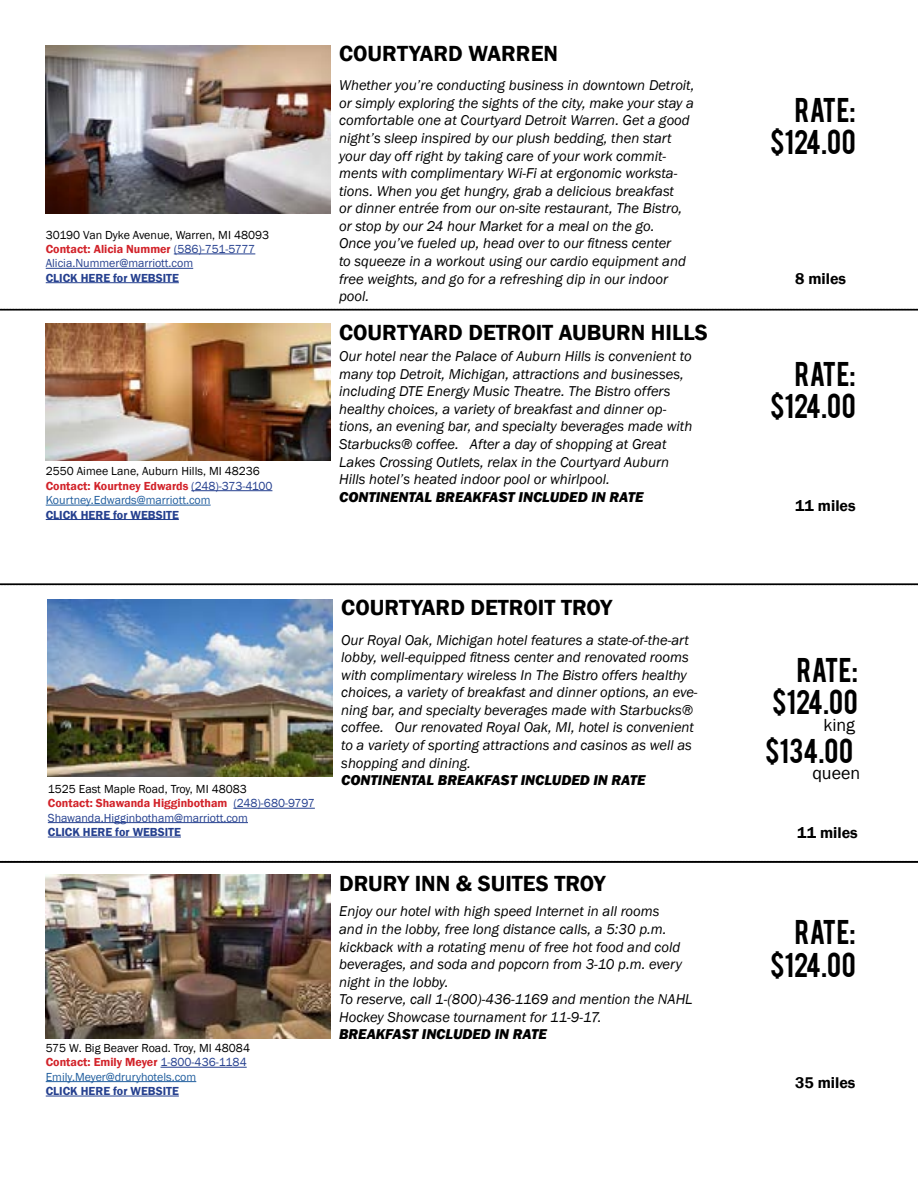
<style>
.page{position:relative;width:918px;height:1188px;background:#fff}
.page>*{position:absolute;margin:0;border:0;box-sizing:border-box;transform-origin:0 0}
.t1{font:27px/32.4px "Bebas";letter-spacing:.015em;color:#000;text-align:right}
.t2{font:600 22.5px "Franklin Gothic";color:#000}
.t3{font:18px "Franklin Gothic";color:#000}
.t4{font:600 16.05px "Franklin Gothic";color:#000}
.t5{font:italic 14.7px/17.5px "Franklin Gothic";color:#000101}
.t6{font:italic 800 14.7px "Franklin Gothic";color:#000}
.t7{font:12px/14.4px "Franklin Gothic";color:#25408f}
.t8{font:12px/14.4px "Franklin Gothic";color:#000}
.t9{font:600 12px "Franklin Gothic";color:#25408f}
.s1{color:#000}
.s2{font-weight:600;color:#d2232a}
.s3{color:#25408f}
.s4{color:#215e9e}
</style>
<div class="page">
<img style="left:46px;top:875px;width:284px;height:164px">
<hr style="left:161px;top:1067px;width:86px;height:1px;background:#25408f">
<hr style="left:46px;top:1081px;width:150px;height:1px;background:#215e9e">
<hr style="left:46px;top:1096px;width:133px;height:1px;background:#25408f">
<img style="left:48px;top:599px;width:284px;height:178px">
<hr style="left:233px;top:808px;width:82px;height:1px;background:#25408f">
<hr style="left:48px;top:822px;width:200px;height:1px;background:#25408f">
<hr style="left:48px;top:837px;width:133px;height:1px;background:#25408f">
<svg style="left:0;top:309px;width:918px;height:2px;background:#383838"></svg>
<svg style="left:0;top:583px;width:918px;height:2px;background:#2f2f2f"></svg>
<svg style="left:0;top:861px;width:918px;height:2px;background:#101010"></svg>
<img style="left:46px;top:324px;width:284px;height:137px">
<hr style="left:191px;top:490px;width:81px;height:1px;background:#25408f">
<hr style="left:46px;top:505px;width:165px;height:1px;background:#215e9e">
<hr style="left:46px;top:519px;width:133px;height:1px;background:#25408f">
<img style="left:46px;top:45px;width:284px;height:168px">
<hr style="left:174px;top:254px;width:81px;height:1px;background:#25408f">
<hr style="left:46px;top:268px;width:147px;height:1px;background:#25408f">
<hr style="left:46px;top:282px;width:133px;height:1px;background:#25408f">
<h2 class="t2" style="left:339px;top:39px;width:220px">COURTYARD WARREN</h2>
<p class="t5" style="left:339px;top:77px;width:357px">Whether you’re conducting business in downtown Detroit, or simply exploring the sights of the city, make your stay a comfortable one at Courtyard Detroit Warren. Get a good night’s sleep inspired by our plush bedding, then start your day off right by taking care of your work commit&shy;ments with complimentary Wi-Fi at ergonomic worksta&shy;tions. When you get hungry, grab a delicious breakfast<br>or dinner entrée from our on-site restaurant, The Bistro, or stop by our 24 hour Market for a meal on the go.<br>Once you’ve fueled up, head over to our fitness center<br>to squeeze in a workout using our cardio equipment and free weights, and go for a refreshing dip in our indoor pool.</p>
<h1 class="t1" style="left:770px;top:91px;width:87px">RATE: $124.00</h1>
<p class="t7" style="left:46px;top:228px;width:225px"><span class="s1">30190 Van Dyke Avenue, Warren, MI 48093<br></span><span class="s2">Contact: Alicia Nummer</span> (586)-751-5777<br>Alicia.Nummer@marriott.com</p>
<p class="t9" style="left:46px;top:270px;width:135px">CLICK HERE for WEBSITE</p>
<p class="t4" style="left:795px;top:269px;width:53px">8 miles</p>
<p class="t8" style="left:46px;top:464px;width:228px">2550 Aimee Lane, Auburn Hills, MI 48236<br><span class="s2">Contact: Kourtney Edwards</span> <span class="s3">(248)-373-4100<br></span><span class="s4">Kourtney.Edwards@marriott.com</span></p>
<p class="t9" style="left:46px;top:507px;width:135px">CLICK HERE for WEBSITE</p>
<h2 class="t2" style="left:339px;top:318px;width:370px">COURTYARD DETROIT AUBURN HILLS</h2>
<p class="t5" style="left:339px;top:348px;width:355px">Our hotel near the Palace of Auburn Hills is convenient to many top Detroit, Michigan, attractions and businesses, including DTE Energy Music Theatre. The Bistro offers healthy choices, a variety of breakfast and dinner op&shy;tions, an evening bar, and specialty beverages made with Starbucks® coffee. After a day of shopping at Great Lakes Crossing Outlets, relax in the Courtyard Auburn Hills hotel’s heated indoor pool or whirlpool.</p>
<p class="t6" style="left:339px;top:487px;width:306px">CONTINENTAL BREAKFAST INCLUDED IN RATE</p>
<h1 class="t1" style="left:770px;top:356px;width:87px">RATE: $124.00</h1>
<p class="t4" style="left:795px;top:496px;width:62px">11 miles</p>
<h2 class="t2" style="left:341px;top:594px;width:272px">COURTYARD DETROIT TROY</h2>
<p class="t5" style="left:341px;top:631px;width:358px">Our Royal Oak, Michigan hotel features a state-of-the-art lobby, well-equipped fitness center and renovated rooms with complimentary wireless In The Bistro offers healthy choices, a variety of breakfast and dinner options, an eve&shy;ning bar, and specialty beverages made with Starbucks® coffee. Our renovated Royal Oak, MI, hotel is convenient to a variety of sporting attractions and casinos as well as shopping and dining.</p>
<p class="t6" style="left:341px;top:771px;width:306px">CONTINENTAL BREAKFAST INCLUDED IN RATE</p>
<h1 class="t1" style="left:772px;top:652px;width:87px">RATE: $124.00</h1>
<p class="t3" style="left:823px;top:714px;width:33px">king</p>
<h1 class="t1" style="left:765px;top:733px;width:89px">$134.00</h1>
<p class="t3" style="left:813px;top:762px;width:49px">queen</p>
<p class="t7" style="left:48px;top:782px;width:269px"><span class="s1">1525 East Maple Road, Troy, MI 48083<br></span><span class="s2">Contact: Shawanda Higginbotham</span> (248)-680-9797<br>Shawanda.Higginbotham@marriott.com</p>
<p class="t9" style="left:48px;top:825px;width:135px">CLICK HERE for WEBSITE</p>
<p class="t4" style="left:797px;top:823px;width:62px">11 miles</p>
<p class="t8" style="left:46px;top:1041px;width:206px">575 W. Big Beaver Road. Troy, MI 48084<br><span class="s2">Contact: Emily Meyer</span> <span class="s3">1-800-436-1184<br></span><span class="s4">Emily.Meyer@druryhotels.com</span></p>
<p class="t9" style="left:46px;top:1084px;width:135px">CLICK HERE for WEBSITE</p>
<h2 class="t2" style="left:339px;top:870px;width:268px">DRURY INN &amp; SUITES TROY</h2>
<p class="t5" style="left:339px;top:903px;width:355px">Enjoy our hotel with high speed Internet in all rooms<br>and in the lobby, free long distance calls, a 5:30 p.m. kickback with a rotating menu of free hot food and cold beverages, and soda and popcorn from 3-10 p.m. every night in the lobby.<br>To reserve, call 1-(800)-436-1169 and mention the NAHL Hockey Showcase tournament for 11-9-17.</p>
<p class="t6" style="left:339px;top:1025px;width:209px">BREAKFAST INCLUDED IN RATE</p>
<h1 class="t1" style="left:770px;top:914px;width:87px">RATE: $124.00</h1>
<p class="t4" style="left:795px;top:1073px;width:62px">35 miles</p>
</div>
